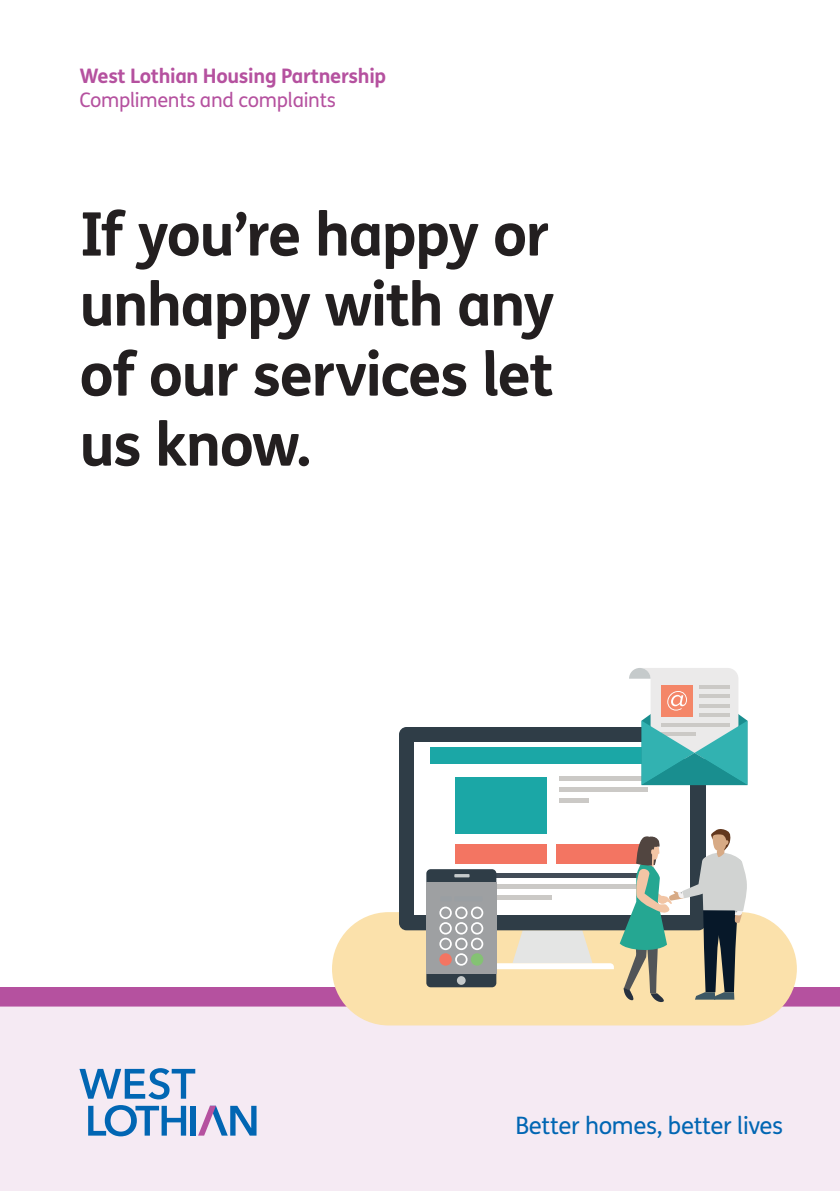
<style>
.page{position:relative;width:840px;height:1191px;background:#fff}
.page>*{position:absolute;margin:0;border:0;box-sizing:border-box;transform-origin:0 0}
._28_8_32_4-Regular{font:700 60px/70px "FS Me";letter-spacing:-.03em;color:#231f20;text-align:justify}
.t1{font:24px "FS Me";letter-spacing:-.015em;color:#0166b3}
._12_14_4-Regular{font:700 20px "FS Me";letter-spacing:-.015em;color:#b5519f}
._12_14_4-Regular-2{font:20px "FS Me";letter-spacing:-.015em;color:#b5519f}
</style>
<div class="page">
<div style="left:0;top:996px;width:839px;height:195px;background:#f5eaf3"></div>
<svg style="left:79px;top:1068px;width:116px;height:31px"></svg>
<svg style="left:88px;top:1105px;width:98px;height:31px"></svg>
<div style="left:190px;top:1105px;width:5px;height:30px;background:#0166b3"></div>
<svg style="left:198px;top:1105px;width:58px;height:30px"></svg>
<div style="left:332px;top:912px;width:464px;height:113px;background:#fbe1ab;border-radius:57px"></div>
<div style="left:399px;top:727px;width:306px;height:203px;background:#2f3d47;border-radius:7px"></div>
<div style="left:414px;top:742px;width:276px;height:172px;background:#fff"></div>
<div style="left:430px;top:747px;width:243px;height:17px;background:#1ba7a6"></div>
<div style="left:455px;top:776px;width:91px;height:57px;background:#1ba7a6"></div>
<div style="left:559px;top:776px;width:88px;height:5px;background:#cbc9c6"></div>
<hr style="left:559px;top:787px;width:88px;height:4px;background:#cbc9c6">
<hr style="left:559px;top:798px;width:29px;height:4px;background:#cbc9c6">
<svg style="left:0;top:827px;width:839px;height:179px"></svg>
<div style="left:470px;top:953px;width:13px;height:12px;background:#84c273;border-radius:50%"></div>
<svg style="left:629px;top:668px;width:118px;height:117px"></svg>
<p class="_12_14_4-Regular" style="left:79px;top:63px;width:308px">West Lothian Housing Partnership</p>
<p class="_12_14_4-Regular-2" style="left:79px;top:88px;width:258px">Compliments and complaints</p>
<p class="_28_8_32_4-Regular" style="left:79px;top:199px;width:476px">If you’re happy or unhappy with any of our services let us know.</p>
<p class="t1" style="left:515px;top:1112px;width:269px">Better homes, better lives</p>
</div>
